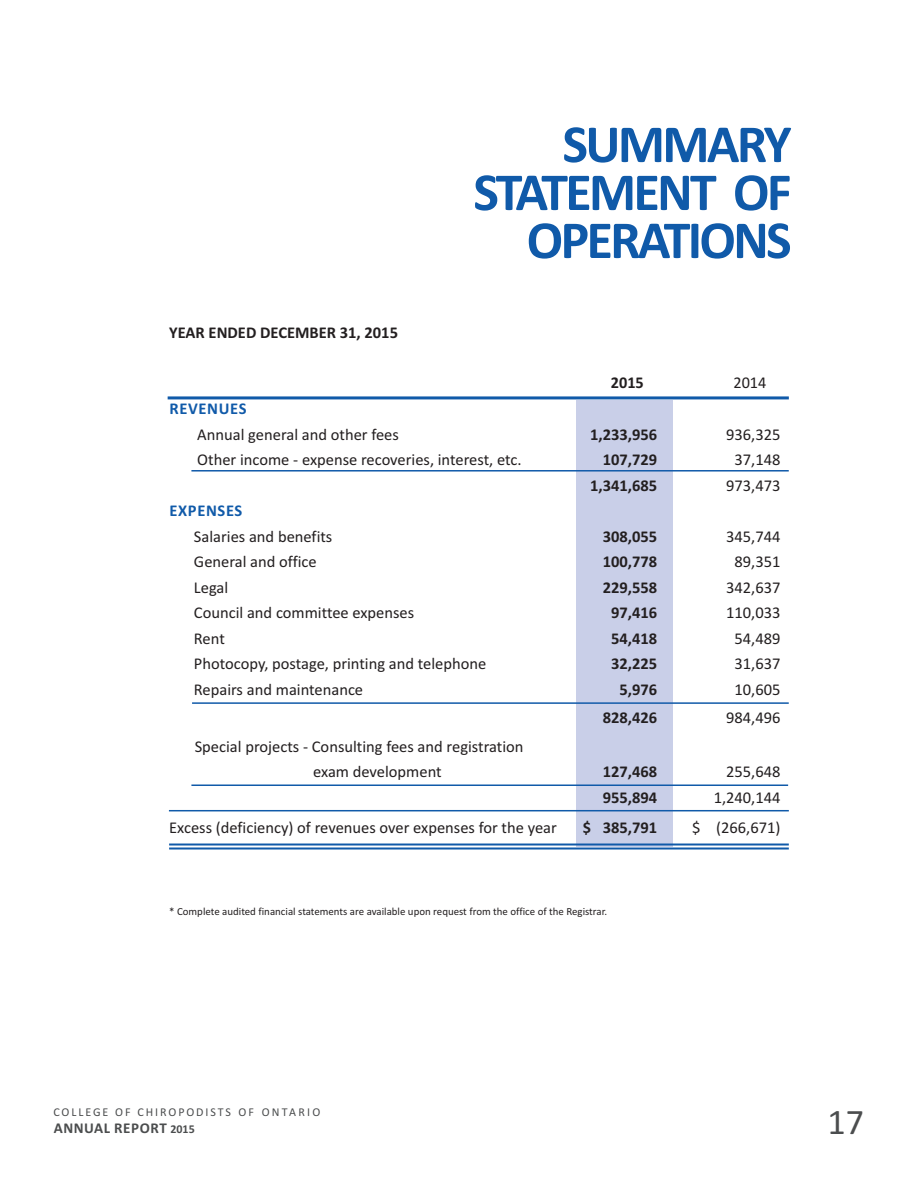
<style>
.page{position:relative;width:918px;height:1188px;background:#fff}
.page>*{position:absolute;margin:0;border:0;box-sizing:border-box;transform-origin:0 0}
.t1{font:700 54px/48px "Calibri";letter-spacing:-.05em;color:#105aa9;text-align:right}
.t2{font:36px "Calibri";color:#4b4d4e}
.t3{font:16.5px/25.5px "Calibri";color:#231f20}
.t4{font:700 16.5px "Calibri";color:#231f20}
.t5{font:700 16.5px "Calibri";letter-spacing:.04em;color:#105aa9}
.t6{font:700 15px "Calibri";letter-spacing:.04em;color:#4b4d4e}
.t7{font:12px "Calibri";letter-spacing:.16em;color:#4b4d4e}
.t8{font:10.8px "Calibri";color:#231f20}
.s1{font-size:12px}
</style>
<div class="page">
<div style="left:576px;top:400px;width:97px;height:447px;background:#c9cfe8"></div>
<hr style="left:168px;top:396px;width:621px;height:3px;background:#105aa9">
<hr style="left:169px;top:810px;width:620px;height:1px;background:#105aa9">
<hr style="left:169px;top:844px;width:620px;height:2px;background:#105aa9">
<hr style="left:169px;top:848px;width:620px;height:2px;background:#105aa9">
<hr style="left:191px;top:470px;width:598px;height:2px;background:#105aa9">
<hr style="left:192px;top:702px;width:597px;height:2px;background:#105aa9">
<hr style="left:191px;top:784px;width:597px;height:2px;background:#105aa9">
<p class="t4" style="left:169px;top:323px;width:230px">YEAR ENDED DECEMBER 31, 2015</p>
<h1 class="t1" style="left:473px;top:119px;width:320px">SUMMARY<br>STATEMENT OF<br>OPERATIONS</h1>
<p class="t4" style="left:611px;top:373px;width:34px">2015</p>
<p class="t3" style="left:734px;top:369px;width:34px">2014</p>
<p class="t5" style="left:170px;top:399px;width:78px">REVENUES</p>
<p class="t3" style="left:197px;top:422px;width:203px">Annual general and other fees</p>
<p class="t4" style="left:590px;top:425px;width:69px">1,233,956</p>
<p class="t3" style="left:726px;top:422px;width:56px">936,325</p>
<p class="t3" style="left:197px;top:447px;width:326px">Other income - expense recoveries, interest, etc.</p>
<p class="t4" style="left:603px;top:450px;width:56px">107,729</p>
<p class="t3" style="left:735px;top:447px;width:47px">37,148</p>
<p class="t4" style="left:590px;top:476px;width:69px">1,341,685</p>
<p class="t3" style="left:726px;top:473px;width:56px">973,473</p>
<p class="t5" style="left:170px;top:501px;width:74px">EXPENSES</p>
<p class="t3" style="left:194px;top:524px;width:140px">Salaries and benefits</p>
<p class="t4" style="left:603px;top:527px;width:56px">308,055</p>
<p class="t3" style="left:726px;top:524px;width:56px">345,744</p>
<p class="t3" style="left:194px;top:549px;width:124px">General and office</p>
<p class="t4" style="left:603px;top:552px;width:56px">100,778</p>
<p class="t3" style="left:735px;top:549px;width:47px">89,351</p>
<p class="t3" style="left:194px;top:575px;width:36px">Legal</p>
<p class="t4" style="left:603px;top:578px;width:56px">229,558</p>
<p class="t3" style="left:726px;top:575px;width:56px">342,637</p>
<p class="t3" style="left:194px;top:600px;width:222px">Council and committee expenses</p>
<p class="t4" style="left:611px;top:603px;width:48px">97,416</p>
<p class="t3" style="left:726px;top:600px;width:56px">110,033</p>
<p class="t3" style="left:194px;top:626px;width:32px">Rent</p>
<p class="t4" style="left:611px;top:629px;width:48px">54,418</p>
<p class="t3" style="left:735px;top:626px;width:47px">54,489</p>
<p class="t3" style="left:194px;top:651px;width:294px">Photocopy, postage, printing and telephone</p>
<p class="t4" style="left:611px;top:654px;width:48px">32,225</p>
<p class="t3" style="left:735px;top:651px;width:47px">31,637</p>
<p class="t3" style="left:194px;top:677px;width:171px">Repairs and maintenance</p>
<p class="t4" style="left:619px;top:680px;width:39px">5,976</p>
<p class="t3" style="left:735px;top:677px;width:47px">10,605</p>
<p class="t4" style="left:603px;top:708px;width:56px">828,426</p>
<p class="t3" style="left:726px;top:705px;width:56px">984,496</p>
<p class="t3" style="left:313px;top:734px;width:212px;text-indent:-118px">Special projects - Consulting fees and registration exam development</p>
<p class="t4" style="left:603px;top:762px;width:56px">127,468</p>
<p class="t3" style="left:726px;top:759px;width:56px">255,648</p>
<p class="t4" style="left:603px;top:788px;width:56px">955,894</p>
<p class="t3" style="left:714px;top:785px;width:68px">1,240,144</p>
<p class="t3" style="left:169px;top:815px;width:389px">Excess (deficiency) of revenues over expenses for the year</p>
<p class="t4" style="left:583px;top:818px;width:76px">$ 385,791</p>
<p class="t3" style="left:692px;top:815px;width:90px">$ (266,671)</p>
<p class="t8" style="left:169px;top:905px;width:439px">* Complete audited financial statements are available upon request from the office of the Registrar.</p>
<p class="t7" style="left:53px;top:1105px;width:269px">COLLEGE OF CHIROPODISTS OF ONTARIO</p>
<p class="t6" style="left:54px;top:1119px;width:143px">ANNUAL REPORT <span class="s1">2015</span></p>
<h2 class="t2" style="left:828px;top:1100px;width:38px">17</h2>
</div>
